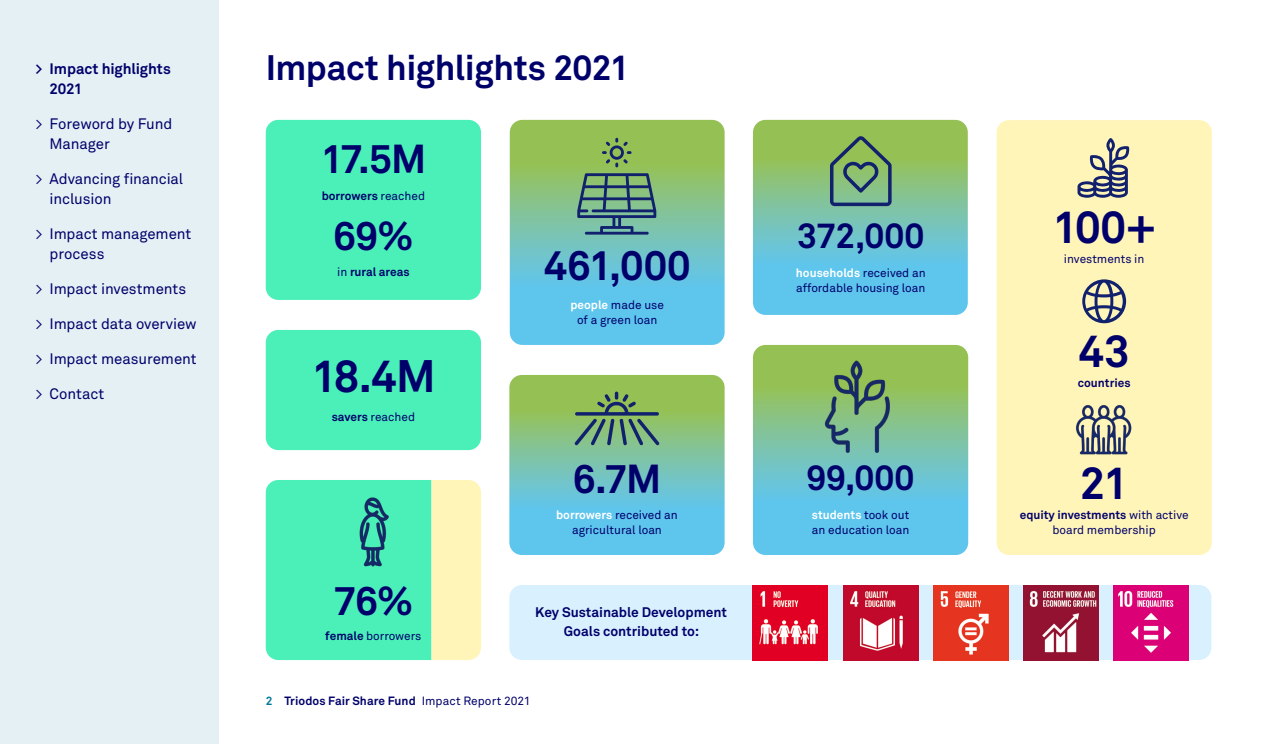
<style>
.page{position:relative;width:1265px;height:744px;background:#fff}
.page>*{position:absolute;margin:0;border:0;box-sizing:border-box;transform-origin:0 0}
.Impact_27_30{font:700 45px "Akkurat Pro";letter-spacing:-.04em;color:#00006b}
.Impact_27_30-2{font:700 41.25px "Akkurat Pro";color:#00006b}
.Impact_27_30-3{font:700 40px "Akkurat Pro";letter-spacing:-.03em;color:#00006b}
.Hoofkop{font:700 35px "Akkurat Pro";letter-spacing:-.015em;color:#00006b}
.Impact_27_30-4{font:700 35px "Akkurat Pro";color:#00006b}
.Hoofkop-2{font:15px/20px "Akkurat Pro";letter-spacing:-.005em;color:#00006b}
.Hoofkop-3{font:700 15px/20px "Akkurat Pro";letter-spacing:-.01em;color:#00006b}
.Table_Regular_7_5{font:700 13.75px/18.8px "Akkurat Pro";color:#00006b;text-align:center}
.Table_Regular_7_5-2{font:11.88px/15px "Akkurat Pro";color:#00006b;text-align:center}
.Table_Regular_7_5-3{font:700 11.88px "Akkurat Pro";color:#00006b}
.Table_Regular_7_5-4{font:700 11.88px "Akkurat Pro";color:#fff}
.s1{font-weight:400}
.s2{font-weight:700}
.s3{font-weight:700;color:#fff}
.s4{color:#007997}
.s5{font-weight:400;color:#00006b}
</style>
<div class="page">
<div style="left:0;top:0;width:219px;height:744px;background:#e5f0f4"></div>
<svg style="left:753px;top:345px;width:215px;height:210px;background:#73c4b9"></svg>
<svg style="left:509px;top:375px;width:216px;height:180px;background:#79c4b1"></svg>
<svg style="left:510px;top:120px;width:215px;height:225px;background:#78c3ad"></svg>
<svg style="left:753px;top:120px;width:215px;height:195px;background:#77c3ae"></svg>
<img style="left:800px;top:355px;width:120px;height:120px">
<svg style="left:575px;top:391px;width:84px;height:54px;background:#719a68"></svg>
<svg style="left:602px;top:138px;width:30px;height:29px"></svg>
<svg style="left:577px;top:173px;width:79px;height:62px;background:#5d8a81"></svg>
<svg style="left:830px;top:136px;width:62px;height:70px;background:#6f996d"></svg>
<div style="left:997px;top:120px;width:215px;height:435px;background:#fff5b9;border-radius:13px"></div>
<div style="left:509px;top:585px;width:702px;height:75px;background:#d9f1ff;border-radius:13px"></div>
<div style="left:266px;top:120px;width:215px;height:180px;background:#4bf0b9;border-radius:13px"></div>
<div style="left:266px;top:330px;width:215px;height:120px;background:#4bf0b9;border-radius:13px"></div>
<svg style="left:1082px;top:279px;width:44px;height:44px"></svg>
<img style="left:1076px;top:405px;width:56px;height:50px">
<svg style="left:1077px;top:138px;width:52px;height:60px"></svg>
<svg style="left:266px;top:480px;width:215px;height:180px;background:#80f1b9"></svg>
<img style="left:324px;top:491px;width:98px;height:84px">
<img style="left:753px;top:585px;width:75px;height:75px">
<img style="left:843px;top:585px;width:75px;height:75px">
<img style="left:933px;top:585px;width:75px;height:75px">
<img style="left:1023px;top:585px;width:75px;height:75px">
<img style="left:1114px;top:585px;width:75px;height:75px">
<p class="Hoofkop-3" style="left:50px;top:59px;width:123px;text-indent:-14px">&gt; Impact highlights<br>2021</p>
<p class="Hoofkop-2" style="left:50px;top:114px;width:124px;text-indent:-14px">&gt; Foreword by Fund<br>Manager</p>
<p class="Hoofkop-2" style="left:50px;top:169px;width:135px;text-indent:-14px">&gt; Advancing financial inclusion</p>
<p class="Hoofkop-2" style="left:50px;top:224px;width:143px;text-indent:-14px">&gt; Impact management process</p>
<p class="Hoofkop-2" style="left:35px;top:279px;width:152px">&gt; Impact investments</p>
<p class="Hoofkop-2" style="left:35px;top:314px;width:163px">&gt; Impact data overview</p>
<p class="Hoofkop-2" style="left:35px;top:349px;width:163px">&gt; Impact measurement</p>
<p class="Hoofkop-2" style="left:35px;top:384px;width:70px">&gt; Contact</p>
<p class="Hoofkop" style="left:266px;top:46px;width:365px">Impact highlights 2021</p>
<p class="Impact_27_30-3" style="left:320px;top:134px;width:107px">17.5M</p>
<p class="Table_Regular_7_5-3" style="left:322px;top:188px;width:105px">borrowers <span class="s1">reached</span></p>
<p class="Impact_27_30-3" style="left:333px;top:211px;width:82px">69%</p>
<p class="Table_Regular_7_5-3" style="left:337px;top:265px;width:74px"><span class="s1">in</span> rural areas</p>
<p class="Impact_27_30" style="left:311px;top:348px;width:126px">18.4M</p>
<p class="Table_Regular_7_5-2" style="left:332px;top:409px;width:85px"><span class="s2">savers</span> reached</p>
<p class="Impact_27_30-3" style="left:333px;top:576px;width:81px">76%</p>
<p class="Table_Regular_7_5-2" style="left:325px;top:629px;width:98px"><span class="s2">female</span> borrowers</p>
<p class="Impact_27_30-2" style="left:544px;top:239px;width:149px">461,000</p>
<p class="Table_Regular_7_5-2" style="left:570px;top:297px;width:95px"><span class="s3">people</span> made use of a green loan</p>
<p class="Impact_27_30-3" style="left:573px;top:454px;width:90px">6.7M</p>
<p class="Table_Regular_7_5-2" style="left:556px;top:507px;width:123px"><span class="s3">borrowers</span> received an agricultural loan</p>
<p class="Table_Regular_7_5" style="left:535px;top:603px;width:193px">Key Sustainable Development<br>Goals contributed to:</p>
<p class="Table_Regular_7_5-3" style="left:266px;top:693px;width:266px"><span class="s4">2</span> Triodos Fair Share Fund <span class="s1">Impact Report 2021</span></p>
<p class="Impact_27_30-4" style="left:797px;top:214px;width:129px">372,000</p>
<p class="Table_Regular_7_5-2" style="left:796px;top:266px;width:131px;text-align:left"><span class="s3">households</span> received an affordable housing loan</p>
<p class="Impact_27_30-4" style="left:807px;top:456px;width:109px">99,000</p>
<p class="Table_Regular_7_5-4" style="left:812px;top:507px;width:99px">students <span class="s5">took out</span></p>
<p class="Table_Regular_7_5-2" style="left:812px;top:522px;width:99px">an education loan</p>
<p class="Impact_27_30" style="left:1052px;top:199px;width:106px">100+</p>
<p class="Table_Regular_7_5-2" style="left:1064px;top:252px;width:82px">investments in</p>
<p class="Impact_27_30" style="left:1078px;top:323px;width:53px">43</p>
<p class="Table_Regular_7_5-3" style="left:1078px;top:375px;width:54px">countries</p>
<p class="Impact_27_30" style="left:1080px;top:455px;width:50px">21</p>
<p class="Table_Regular_7_5-2" style="left:1020px;top:507px;width:170px"><span class="s2">equity investments</span> with active board membership</p>
</div>
